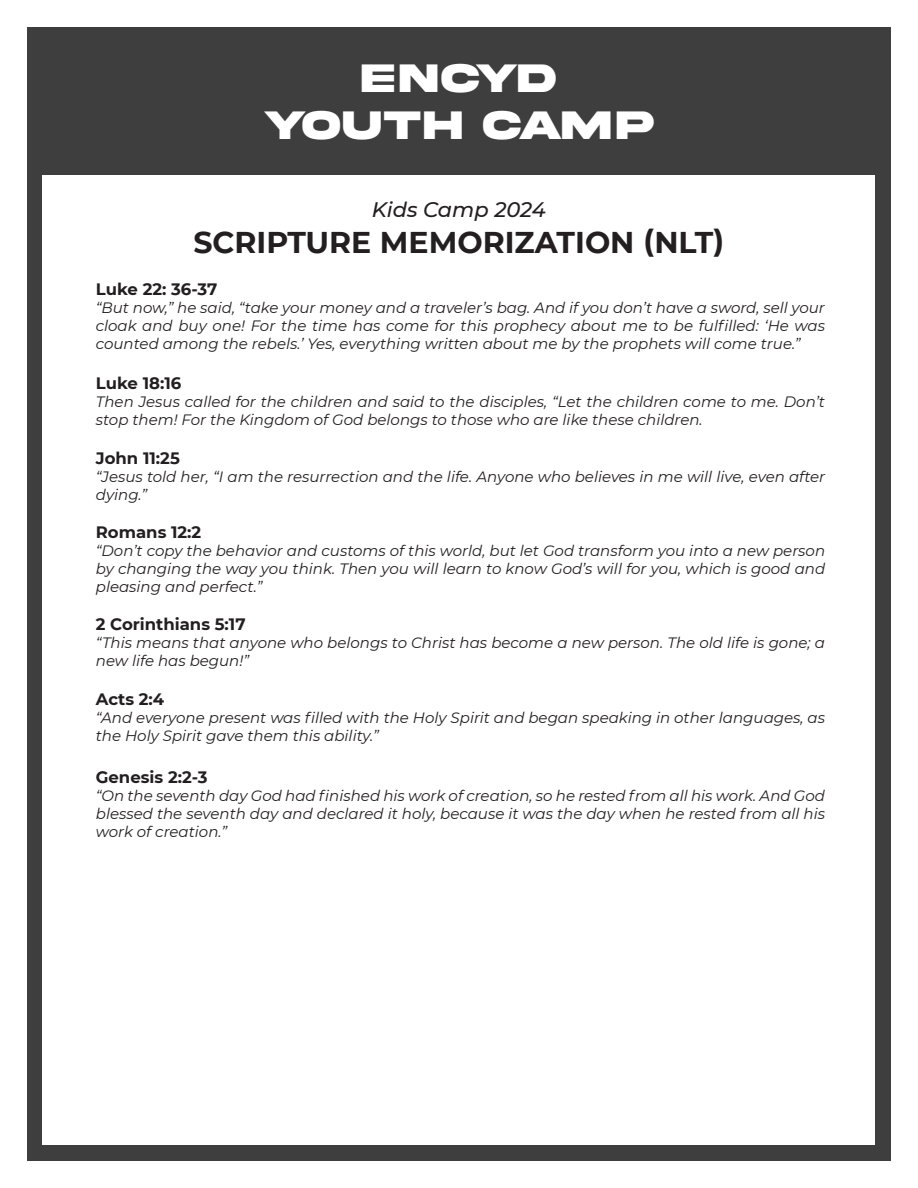
<style>
.page{position:relative;width:918px;height:1188px;background:#fff}
.page>*{position:absolute;margin:0;border:0;box-sizing:border-box;transform-origin:0 0}
.t1{font:700 42px "Akira Expanded Super";letter-spacing:.05em;color:#fff}
.t2{font:700 30px "Montserrat";color:#231f20}
.t3{font:italic 500 21px "Montserrat";letter-spacing:-.005em;color:#231f20}
.t4{font:700 16.5px "Montserrat";color:#231f20}
.t5{font:italic 15px/18px "Montserrat";color:#231f20}
</style>
<div class="page">
<div style="left:27px;top:27px;width:864px;height:1134px;background:#3e3e3f"></div>
<div style="left:43px;top:176px;width:832px;height:969px;background:#fff"></div>
<p class="t1" style="left:362px;top:59px;width:196px">ENCYD</p>
<p class="t1" style="left:264px;top:105px;width:392px">YOUTH CAMP</p>
<p class="t3" style="left:372px;top:195px;width:176px">Kids Camp 2024</p>
<p class="t2" style="left:193px;top:221px;width:533px">SCRIPTURE MEMORIZATION (NLT)</p>
<p class="t4" style="left:96px;top:277px;width:123px">Luke 22: 36-37</p>
<p class="t5" style="left:96px;top:298px;width:731px;text-align:justify">“But now,” he said, “take your money and a traveler’s bag. And if you don’t have a sword, sell your cloak and buy one! For the time has come for this prophecy about me to be fulfilled: ‘He was counted among the rebels.’ Yes, everything written about me by the prophets will come true.”</p>
<p class="t4" style="left:96px;top:371px;width:87px">Luke 18:16</p>
<p class="t5" style="left:96px;top:392px;width:731px">Then Jesus called for the children and said to the disciples, “Let the children come to me. Don’t stop them! For the Kingdom of God belongs to those who are like these children.</p>
<p class="t4" style="left:96px;top:446px;width:86px">John 11:25</p>
<p class="t5" style="left:96px;top:467px;width:731px">“Jesus told her, “I am the resurrection and the life. Anyone who believes in me will live, even after dying.”</p>
<p class="t4" style="left:96px;top:520px;width:107px">Romans 12:2</p>
<p class="t5" style="left:96px;top:541px;width:731px;text-align:justify">“Don’t copy the behavior and customs of this world, but let God transform you into a new person by changing the way you think. Then you will learn to know God’s will for you, which is good and pleasing and perfect.”</p>
<p class="t4" style="left:96px;top:612px;width:151px">2 Corinthians 5:17</p>
<p class="t5" style="left:96px;top:633px;width:731px">“This means that anyone who belongs to Christ has become a new person. The old life is gone; a new life has begun!”</p>
<p class="t4" style="left:96px;top:688px;width:70px">Acts 2:4</p>
<p class="t5" style="left:96px;top:709px;width:731px">“And everyone present was filled with the Holy Spirit and began speaking in other languages, as the Holy Spirit gave them this ability.”</p>
<p class="t4" style="left:96px;top:765px;width:113px">Genesis 2:2-3</p>
<p class="t5" style="left:96px;top:786px;width:731px;text-align:justify">“On the seventh day God had finished his work of creation, so he rested from all his work. And God blessed the seventh day and declared it holy, because it was the day when he rested from all his work of creation.”</p>
</div>
